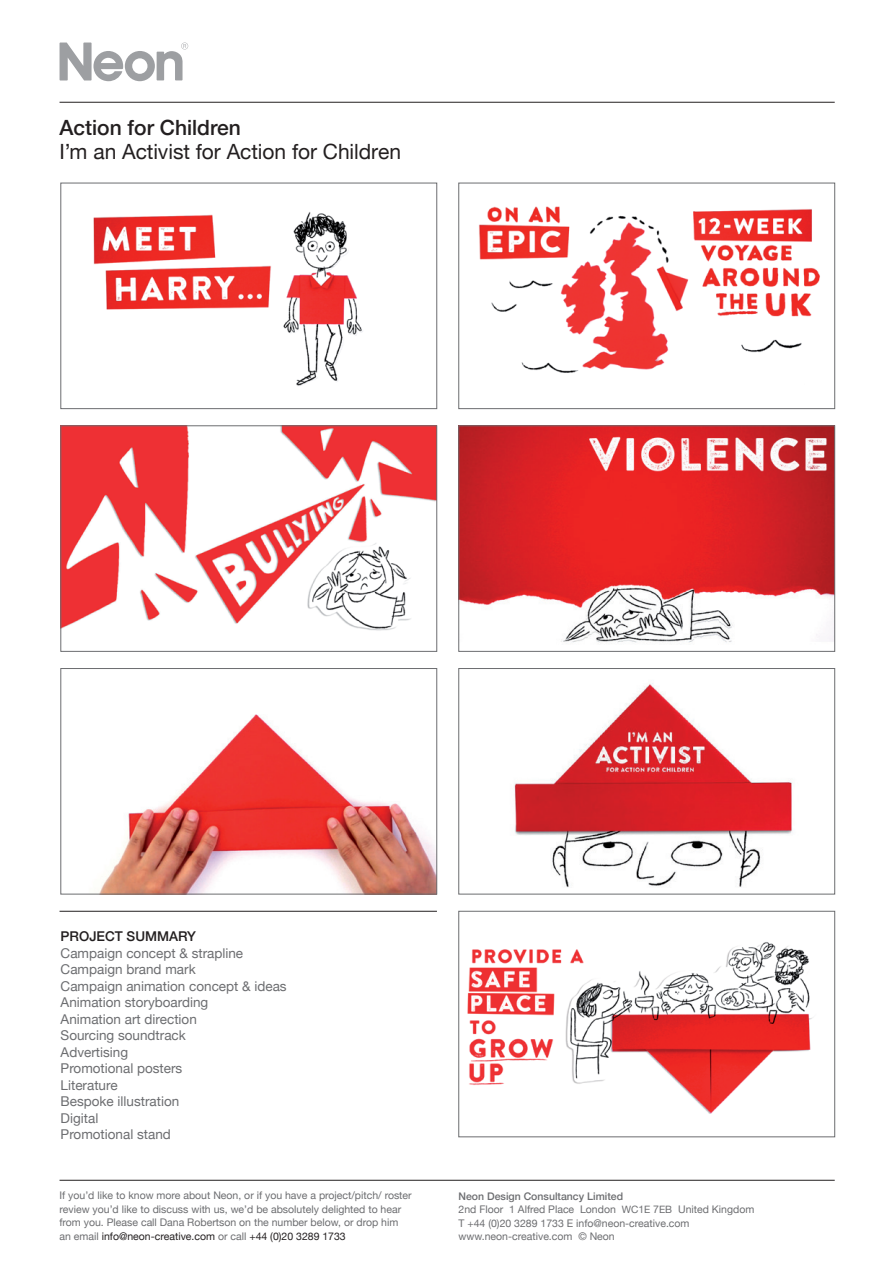
<style>
.page{position:relative;width:893px;height:1263px;background:#fff}
.page>*{position:absolute;margin:0;border:0;box-sizing:border-box;transform-origin:0 0}
.t1{font:21px "Helvetica Neue";letter-spacing:-.005em;color:#231f20}
.t2{font:500 21px "Helvetica Neue";color:#231f20}
.t3{font:13.5px/16.5px "Helvetica Neue";color:#6c6d70}
.t4{font:500 13.5px "Helvetica Neue";color:#231f20}
.t5{font:10.5px/13.5px "Helvetica Neue";color:#6c6d70}
.s1{color:#231f20}
.s2{font-weight:500}
.s3{font-size:10.2px}
</style>
<div class="page">
<hr style="left:60px;top:1180px;width:775px;height:1px;background:#231f20">
<hr style="left:60px;top:102px;width:775px;height:1px;background:#231f20">
<svg style="left:60px;top:43px;width:128px;height:38px"></svg>
<img style="left:93px;top:212px;width:270px;height:174px">
<div style="left:61px;top:183px;width:376px;height:226px;border:1px solid #6c6d70"></div>
<img style="left:100px;top:714px;width:335px;height:178px">
<div style="left:61px;top:668px;width:376px;height:226px;border:1px solid #6c6d70"></div>
<img style="left:63px;top:428px;width:372px;height:203px">
<img style="left:479px;top:206px;width:341px;height:167px">
<div style="left:459px;top:183px;width:376px;height:226px;border:1px solid #6c6d70"></div>
<img style="left:514px;top:683px;width:279px;height:205px">
<div style="left:459px;top:668px;width:376px;height:226px;border:1px solid #6c6d70"></div>
<img style="left:467px;top:942px;width:345px;height:172px">
<div style="left:459px;top:911px;width:376px;height:226px;border:1px solid #6c6d70"></div>
<img style="left:461px;top:428px;width:372px;height:215px">
<div style="left:459px;top:426px;width:376px;height:225px;border:1px solid #6c6d70"></div>
<hr style="left:60px;top:911px;width:377px;height:1px;background:#231f20">
<h1 class="t2" style="left:60px;top:110px;width:183px">Action for Children</h1>
<h1 class="t1" style="left:60px;top:136px;width:343px">I’m an Activist for Action for Children</h1>
<p class="t4" style="left:61px;top:926px;width:137px">PROJECT SUMMARY</p>
<p class="t3" style="left:61px;top:945px;width:228px">Campaign concept &amp; strapline<br>Campaign brand mark<br>Campaign animation concept &amp; ideas<br>Animation storyboarding<br>Animation art direction<br>Sourcing soundtrack<br>Advertising<br>Promotional posters<br>Literature<br>Bespoke illustration<br>Digital<br>Promotional stand</p>
<p class="t5" style="left:60px;top:1189px;width:354px">If you’d like to know more about Neon, or if you have a project/pitch/ roster review you’d like to discuss with us, we’d be absolutely delighted to hear from you. Please call Dana Robertson on the number below, or drop him an email <span class="s1">info@neon-creative.com</span> or call <span class="s1">+44 (0)20 3289 1733</span></p>
<p class="t5" style="left:459px;top:1190px;width:297px"><span class="s2">Neon Design Consultancy Limited<br></span>2nd Floor 1 Alfred Place London <span class="s3">WC</span>1<span class="s3">E</span> 7<span class="s3">EB</span> United Kingdom T +44 (0)20 3289 1733 E info@neon-creative.com www.neon-creative.com © Neon</p>
</div>
